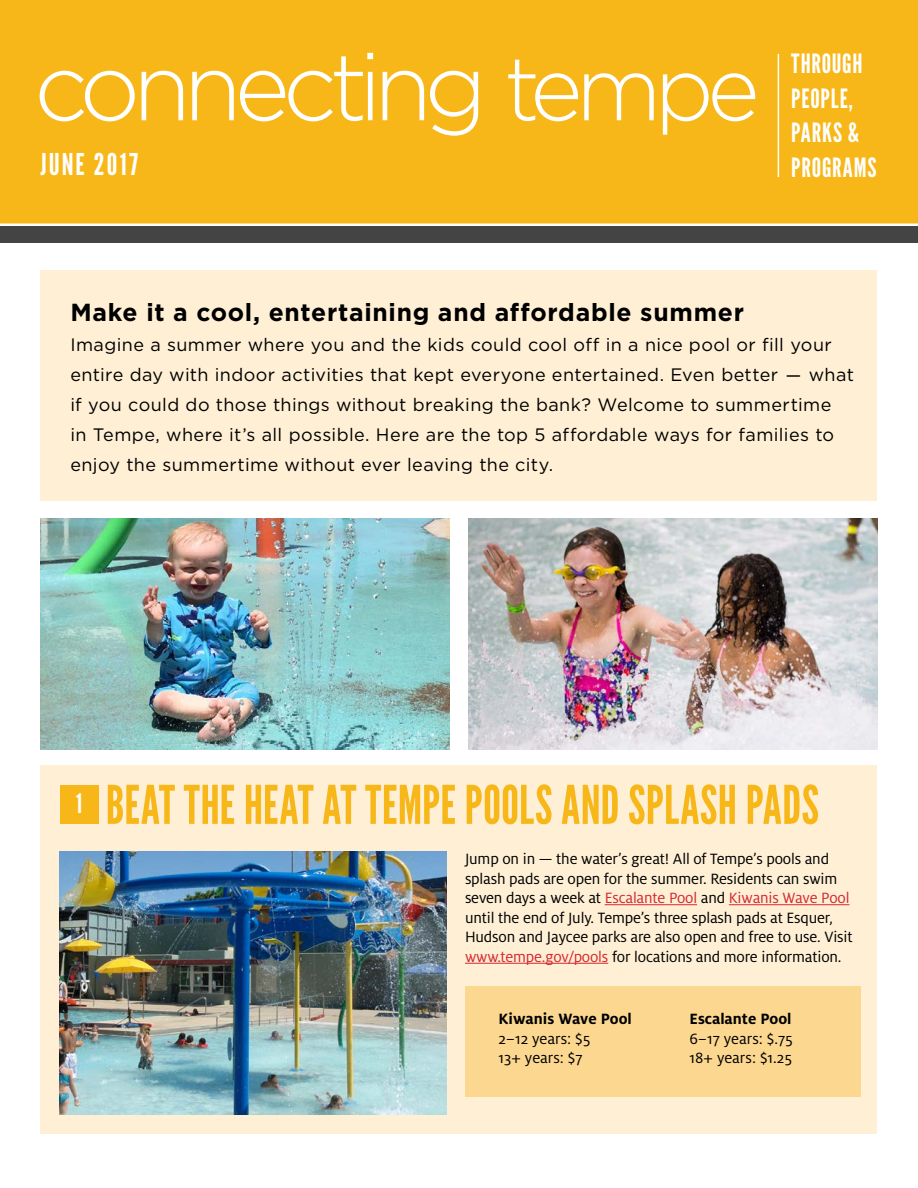
<style>
.page{position:relative;width:918px;height:1188px;background:#fff}
.page>*{position:absolute;margin:0;border:0;box-sizing:border-box;transform-origin:0 0}
.t1{font:300 94.95px "Gotham";letter-spacing:-.08em;color:#fff}
.t2{font:53.1px "League Gothic";letter-spacing:.005em;color:#f7b718;scale:.95 1}
.t3{font:30px "League Gothic";letter-spacing:.07em;color:#fff}
.t4{font:27px "League Gothic";color:#fff;scale:.95 1}
.t5{font:26.55px/34.5px "League Gothic";letter-spacing:.03em;color:#fff}
.t6{font:700 24.6px "Gotham HTF";letter-spacing:.025em;color:#000}
.t7{font:18px/30px "Gotham HTF";letter-spacing:.02em;color:#000}
.t8{font:16.5px/19.5px "Milo OT";letter-spacing:-.01em;color:#000}
.t9{font:700 16.5px "Milo OT";color:#000}
.s1{font-size:90px}
.s2{font-family:"Helvetica Neue LT Std"}
.s3{color:#d52931}
</style>
<div class="page">
<div style="left:0;top:0;width:918px;height:223px;background:#f7b718"></div>
<div style="left:0;top:0;width:918px;height:224px;border:2px solid #f7b718"></div>
<div style="left:0;top:226px;width:918px;height:17px;background:#454444"></div>
<hr style="left:778px;top:54px;width:1px;height:123px;background:#fff">
<div style="left:40px;top:271px;width:838px;height:230px;background:#feefd5"></div>
<img style="left:40px;top:518px;width:410px;height:232px">
<img style="left:468px;top:518px;width:410px;height:232px">
<div style="left:40px;top:766px;width:838px;height:368px;background:#feefd5"></div>
<hr style="left:605px;top:904px;width:92px;height:1px;background:#d52931">
<hr style="left:729px;top:904px;width:120px;height:1px;background:#d52931">
<hr style="left:465px;top:963px;width:143px;height:1px;background:#d52931">
<img style="left:60px;top:851px;width:387px;height:264px">
<div style="left:465px;top:986px;width:396px;height:110px;background:#fcd790"></div>
<div style="left:60px;top:785px;width:39px;height:39px;background:#f7b718"></div>
<h1 class="t1" style="left:34px;top:35px;width:727px">connecting <span class="s1">tempe</span></h1>
<h3 class="t3" style="left:40px;top:146px;width:99px">JUNE 2017</h3>
<h3 class="t5" style="left:791px;top:47px;width:87px">THROUGH<br>PEOPLE,<br>PARKS &amp;<br>PROGRAMS</h3>
<h3 class="t6" style="left:70px;top:298px;width:675px">Make it a cool, entertaining and affordable summer</h3>
<p class="t7" style="left:70px;top:329px;width:785px">Imagine a summer where you and the kids could cool off in a nice pool or fill your entire day with indoor activities that kept everyone entertained. Even better <span class="s2">—</span> what if you could do those things without breaking the bank? Welcome to summertime<br>in Tempe, where it’s all possible. Here are the top 5 affordable ways for families to enjoy the summertime without ever leaving the city.</p>
<h3 class="t4" style="left:76px;top:788px;width:8px">1</h3>
<h2 class="t2" style="left:106px;top:773px;width:752px">BEAT THE HEAT AT TEMPE POOLS AND SPLASH PADS</h2>
<p class="t8" style="left:465px;top:849px;width:389px">Jump on in — the water’s great! All of Tempe’s pools and splash pads are open for the summer. Residents can swim seven days a week at <span class="s3">Escalante Pool</span> and <span class="s3">Kiwanis Wave Pool </span>until the end of July. Tempe’s three splash pads at Esquer, Hudson and Jaycee parks are also open and free to use. Visit <span class="s3">www.tempe.gov/pools</span> for locations and more information.</p>
<p class="t9" style="left:499px;top:1010px;width:135px">Kiwanis Wave Pool</p>
<p class="t8" style="left:499px;top:1029px;width:93px">2–12 years: $5<br>13+ years: $7</p>
<p class="t9" style="left:690px;top:1010px;width:103px">Escalante Pool</p>
<p class="t8" style="left:690px;top:1029px;width:105px">6–17 years: $.75<br>18+ years: $1.25</p>
</div>
